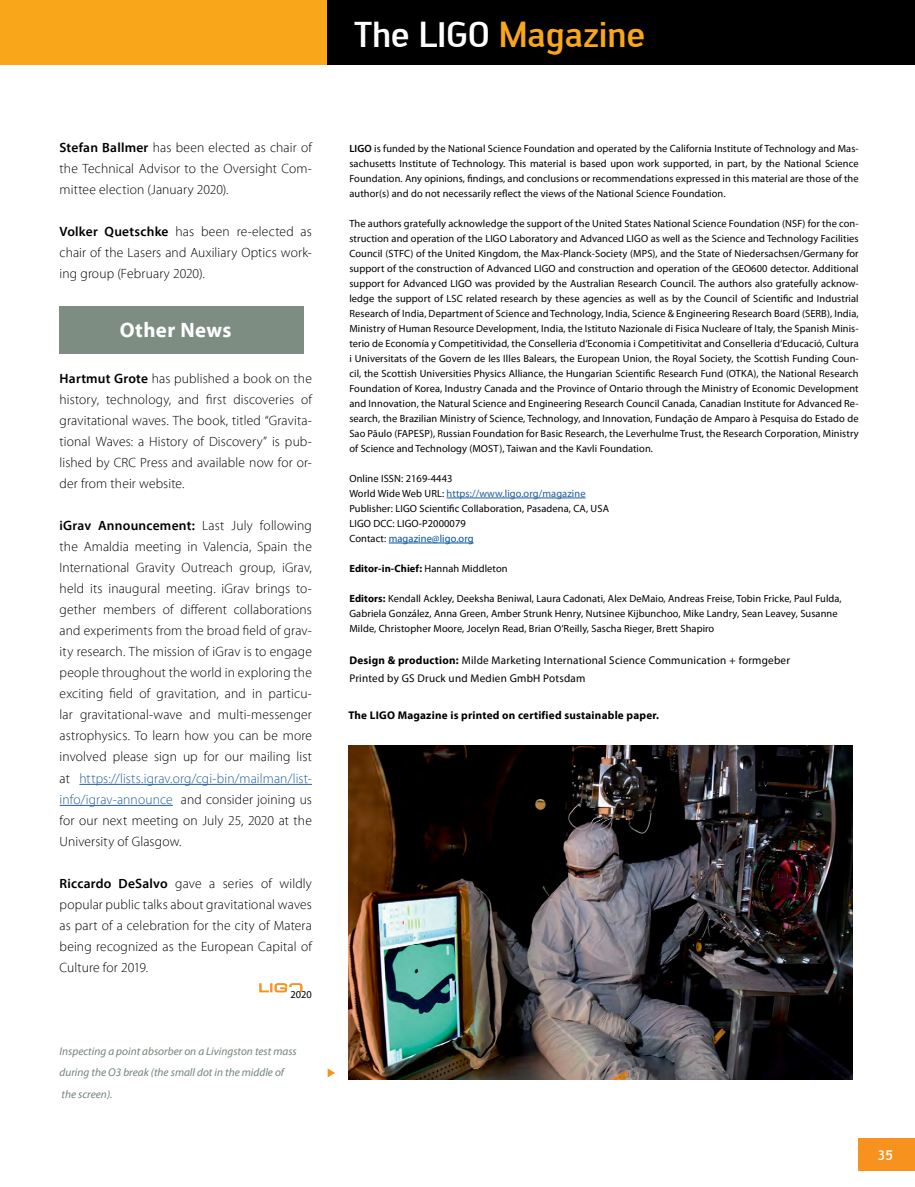
<style>
.page{position:relative;width:915px;height:1187px;background:#fff}
.page>*{position:absolute;margin:0;border:0;box-sizing:border-box;transform-origin:0 0}
.t1{font:500 35.25px "Engel";letter-spacing:-.01em;color:#faa61a}
.t2{font:700 21px "Myriad Pro";letter-spacing:.02em;color:#fff}
.t3{font:300 13.5px/21px "Myriad Pro";letter-spacing:.01em;color:#000;text-align:justify}
.t4{font:500 13.5px "Engel";color:#fff}
.t5{font:11.25px/18px "Myriad Pro";letter-spacing:.02em;color:#000}
.t6{font:italic 11.25px/21px "Myriad Pro";color:#738478}
.t7{font:700 11.25px "Myriad Pro";letter-spacing:.02em;color:#000}
.t8{font:10.5px/15px "Myriad Pro";letter-spacing:.01em;color:#000;text-align:justify}
.t9{font:700 10.5px "Myriad Pro";letter-spacing:.01em;color:#000}
.t10{font:10.35px "Myriad Pro";color:#000}
.s1{font-weight:600}
.s2{color:#215e9e}
.s3{color:#fff}
.s4{color:#00519b}
.s5{font-weight:400}
.s6{font-weight:700}
</style>
<div class="page">
<div style="left:327px;top:0;width:587px;height:65px;background:#000"></div>
<div style="left:858px;top:1138px;width:56px;height:32px;background:#f7921e"></div>
<div style="left:0;top:0;width:327px;height:65px;background:#faa61a"></div>
<hr style="left:79px;top:784px;width:233px;height:1px;background:#215e9e">
<hr style="left:60px;top:805px;width:113px;height:1px;background:#215e9e">
<div style="left:60px;top:306px;width:244px;height:47px;background:#7e8d82"></div>
<hr style="left:446px;top:497px;width:139px;height:1px;background:#215e9e">
<hr style="left:388px;top:542px;width:85px;height:1px;background:#00519b">
<img style="left:348px;top:745px;width:503px;height:334px">
<svg style="left:327px;top:1068px;width:8px;height:9px"></svg>
<svg style="left:259px;top:983px;width:44px;height:9px"></svg>
<div style="left:287px;top:987px;width:12px;height:7px;background:#fff"></div>
<p class="t3" style="left:60px;top:137px;width:254px"><span class="s1">Stefan Ballmer</span> has been elected as chair of the Technical Advisor to the Oversight Com&shy;mittee election (January 2020).</p>
<p class="t3" style="left:60px;top:221px;width:254px"><span class="s1">Volker Quetschke</span> has been re-elected as chair of the Lasers and Auxiliary Optics work&shy;ing group (February 2020).</p>
<h2 class="t2" style="left:120px;top:318px;width:113px">Other News</h2>
<p class="t3" style="left:60px;top:368px;width:254px"><span class="s1">Hartmut Grote</span> has published a book on the history, technology, and first discoveries of gravitational waves. The book, titled “Gravita&shy;tional Waves: a History of Discovery” is pub&shy;lished by CRC Press and available now for or&shy;der from their website.</p>
<p class="t3" style="left:60px;top:515px;width:254px"><span class="s1">iGrav Announcement:</span> Last July following the Amaldia meeting in Valencia, Spain the International Gravity Outreach group, iGrav, held its inaugural meeting. iGrav brings to&shy;gether members of different collaborations and experiments from the broad field of grav&shy;ity research. The mission of iGrav is to engage people throughout the world in exploring the exciting field of gravitation, and in particu&shy;lar gravitational-wave and multi-messenger astrophysics. To learn how you can be more involved please sign up for our mailing list at <span class="s2">https://lists.igrav.org/cgi-bin/mailman/list&shy;info/igrav-announce</span> and consider joining us for our next meeting on July 25, 2020 at the University of Glasgow.</p>
<p class="t3" style="left:60px;top:873px;width:254px"><span class="s1">Riccardo DeSalvo</span> gave a series of wildly popular public talks about gravitational waves as part of a celebration for the city of Matera being recognized as the European Capital of Culture for 2019.</p>
<p class="t10" style="left:290px;top:988px;width:23px">2020</p>
<p class="t6" style="left:60px;top:1040px;width:238px">Inspecting a point absorber on a Livingston test mass during the O3 break (the small dot in the middle of the screen).</p>
<h1 class="t1" style="left:354px;top:14px;width:292px"><span class="s3">The LIGO</span> Magazine</h1>
<p class="t8" style="left:349px;top:141px;width:510px"><span class="s1">LIGO</span> is funded by the National Science Foundation and operated by the California Institute of Technology and Mas&shy;sachusetts Institute of Technology. This material is based upon work supported, in part, by the National Science Foundation. Any opinions, findings, and conclusions or recommendations expressed in this material are those of the author(s) and do not necessarily reflect the views of the National Science Foundation.</p>
<p class="t8" style="left:349px;top:216px;width:510px">The authors gratefully acknowledge the support of the United States National Science Foundation (NSF) for the con&shy;struction and operation of the LIGO Laboratory and Advanced LIGO as well as the Science and Technology Facilities Council (STFC) of the United Kingdom, the Max-Planck-Society (MPS), and the State of Niedersachsen/Germany for support of the construction of Advanced LIGO and construction and operation of the GEO600 detector. Additional support for Advanced LIGO was provided by the Australian Research Council. The authors also gratefully acknow&shy;ledge the support of LSC related research by these agencies as well as by the Council of Scientific and Industrial Research of India, Department of Science and Technology, India, Science &amp; Engineering Research Board (SERB), India, Ministry of Human Resource Development, India, the Istituto Nazionale di Fisica Nucleare of Italy, the Spanish Minis&shy;terio de Economía y Competitividad, the Conselleria d‘Economia i Competitivitat and Conselleria d‘Educació, Cultura i Universitats of the Govern de les Illes Balears, the European Union, the Royal Society, the Scottish Funding Coun&shy;cil, the Scottish Universities Physics Alliance, the Hungarian Scientific Research Fund (OTKA), the National Research Foundation of Korea, Industry Canada and the Province of Ontario through the Ministry of Economic Development and Innovation, the Natural Science and Engineering Research Council Canada, Canadian Institute for Advanced Re&shy;search, the Brazilian Ministry of Science, Technology, and Innovation, Fundação de Amparo à Pesquisa do Estado de Sao Pãulo (FAPESP), Russian Foundation for Basic Research, the Leverhulme Trust, the Research Corporation, Ministry of Science and Technology (MOST), Taiwan and the Kavli Foundation.</p>
<p class="t8" style="left:349px;top:471px;width:261px;text-align:left">Online ISSN: 2169-4443<br>World Wide Web URL: <span class="s2">https://www.ligo.org/magazine </span>Publisher: LIGO Scientific Collaboration, Pasadena, CA, USA LIGO DCC: LIGO-P2000079<br>Contact: <span class="s4">magazine@ligo.org</span></p>
<p class="t9" style="left:349px;top:562px;width:160px">Editor-in-Chief: <span class="s5">Hannah Middleton</span></p>
<p class="t8" style="left:349px;top:591px;width:493px;text-align:left"><span class="s6">Editors:</span> Kendall Ackley, Deeksha Beniwal, Laura Cadonati, Alex DeMaio, Andreas Freise, Tobin Fricke, Paul Fulda,<br>Gabriela González, Anna Green, Amber Strunk Henry, Nutsinee Kijbunchoo, Mike Landry, Sean Leavey, Susanne<br>Milde, Christopher Moore, Jocelyn Read, Brian O‘Reilly, Sascha Rieger, Brett Shapiro</p>
<p class="t5" style="left:349px;top:651px;width:442px"><span class="s6">Design &amp; production:</span> Milde Marketing International Science Communication + formgeber<br>Printed by GS Druck und Medien GmbH Potsdam</p>
<p class="t7" style="left:348px;top:708px;width:312px">The LIGO Magazine is printed on certified sustainable paper.</p>
<p class="t4" style="left:877px;top:1147px;width:16px">35</p>
</div>
